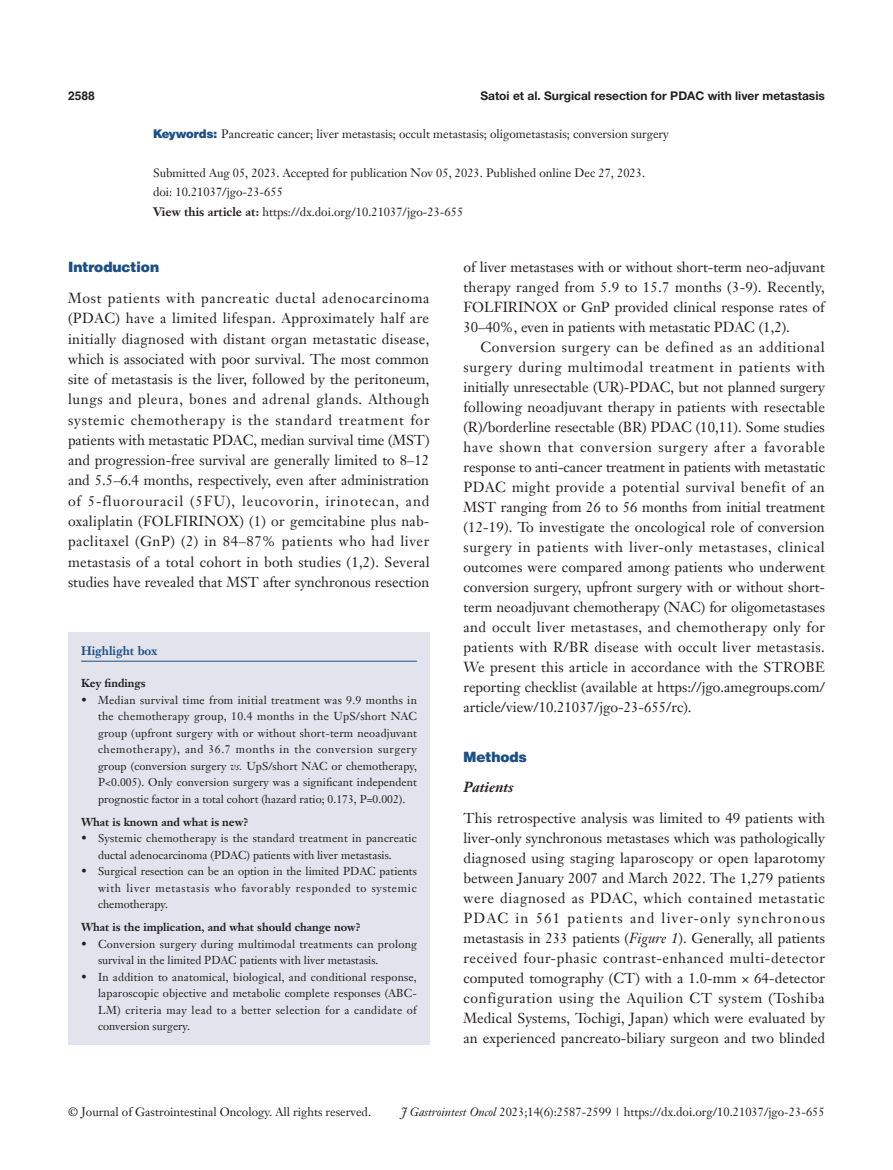
<style>
.page{position:relative;width:893px;height:1170px;background:#fff}
.page>*{position:absolute;margin:0;border:0;box-sizing:border-box;transform-origin:0 0}
.t1{font:14.25px/20px "Janson Text LT";color:#231f20;text-align:justify}
._1ji-zhengti{font:900 14.25px "Helvetica";color:#1c5085}
._2ji-6_5{font:italic 700 14.25px "Janson Text LT";color:#231f20}
._1ji-6_5{font:900 14.25px "Helvetica";color:#1c5085}
.A-Keywords{font:12px "Janson Text LT";color:#231f20}
.A-time{font:12px "Janson Text LT";color:#231f20}
.A-View_this_article{font:12px "Janson Text LT";color:#231f20}
.t2{font:700 12px "Helvetica Neue LT Pro";color:#231f20}
.A-doi{font:12px "Janson Text LT";color:#231f20}
.Cite{font:700 12px "Janson Text LT";color:#1c5085}
.t3{font:700 12px "Helvetica";color:#231f20}
.Cite-2{font:11.25px/16.5px "Janson Text LT";letter-spacing:.005em;color:#231f20;text-align:justify}
.Cite-3{font:700 11.25px "Janson Text LT";color:#231f20}
.s1{font-family:"Helvetica AME";color:#1c5085}
.s2{font-weight:700}
.s3{font-style:italic}
</style>
<div class="page">
<div style="left:68px;top:631px;width:362px;height:413px;background:#e2e3ec"></div>
<hr style="left:81px;top:660px;width:336px;height:1px;background:#1c5085">
<p class="t3" style="left:68px;top:88px;width:28px">2588</p>
<p class="t2" style="left:480px;top:88px;width:346px">Satoi et al. Surgical resection for PDAC with liver metastasis</p>
<p class="A-Keywords" style="left:153px;top:126px;width:517px"><span class="s1">Keywords:</span> Pancreatic cancer; liver metastasis; occult metastasis; oligometastasis; conversion surgery</p>
<p class="A-time" style="left:153px;top:165px;width:494px">Submitted Aug 05, 2023. Accepted for publication Nov 05, 2023. Published online Dec 27, 2023.</p>
<p class="A-doi" style="left:153px;top:185px;width:131px">doi: 10.21037/jgo-23-655</p>
<p class="A-View_this_article" style="left:153px;top:204px;width:312px"><span class="s2">View this article at:</span> https://dx.doi.org/10.21037/jgo-23-655</p>
<p class="_1ji-zhengti" style="left:68px;top:258px;width:93px">Introduction</p>
<p class="t1" style="left:68px;top:288px;width:363px">Most patients with pancreatic ductal adenocarcinoma (PDAC) have a limited lifespan. Approximately half are initially diagnosed with distant organ metastatic disease, which is associated with poor survival. The most common site of metastasis is the liver, followed by the peritoneum, lungs and pleura, bones and adrenal glands. Although systemic chemotherapy is the standard treatment for patients with metastatic PDAC, median survival time (MST) and progression-free survival are generally limited to 8–12 and 5.5–6.4 months, respectively, even after administration of 5-fluorouracil (5FU), leucovorin, irinotecan, and oxaliplatin (FOLFIRINOX) (1) or gemcitabine plus nab&shy;paclitaxel (GnP) (2) in 84–87% patients who had liver metastasis of a total cohort in both studies (1,2). Several studies have revealed that MST after synchronous resection</p>
<p class="Cite" style="left:81px;top:643px;width:78px">Highlight box</p>
<p class="Cite-3" style="left:81px;top:676px;width:66px">Key findings</p>
<p class="Cite-2" style="left:98px;top:691px;width:321px;text-indent:-17px">• Median survival time from initial treatment was 9.9 months in the chemotherapy group, 10.4 months in the UpS/short NAC group (upfront surgery with or without short-term neoadjuvant chemotherapy), and 36.7 months in the conversion surgery group (conversion surgery <span class="s3">vs.</span> UpS/short NAC or chemotherapy, P&lt;0.005). Only conversion surgery was a significant independent prognostic factor in a total cohort (hazard ratio; 0.173, P=0.002).</p>
<p class="Cite-3" style="left:81px;top:814px;width:169px">What is known and what is new?</p>
<p class="Cite-2" style="left:98px;top:829px;width:320px;text-indent:-17px">• Systemic chemotherapy is the standard treatment in pancreatic ductal adenocarcinoma (PDAC) patients with liver metastasis.</p>
<p class="Cite-2" style="left:98px;top:862px;width:320px;text-indent:-17px">• Surgical resection can be an option in the limited PDAC patients with liver metastasis who favorably responded to systemic chemotherapy.</p>
<p class="Cite-3" style="left:81px;top:919px;width:281px">What is the implication, and what should change now?</p>
<p class="Cite-2" style="left:98px;top:935px;width:321px;text-indent:-17px">• Conversion surgery during multimodal treatments can prolong survival in the limited PDAC patients with liver metastasis.</p>
<p class="Cite-2" style="left:98px;top:968px;width:320px;text-indent:-17px">• In addition to anatomical, biological, and conditional response, laparoscopic objective and metabolic complete responses (ABC-LM) criteria may lead to a better selection for a candidate of conversion surgery.</p>
<p class="t1" style="left:463px;top:257px;width:363px">of liver metastases with or without short-term neo-adjuvant therapy ranged from 5.9 to 15.7 months (3-9). Recently, FOLFIRINOX or GnP provided clinical response rates of 30–40%, even in patients with metastatic PDAC (1,2).</p>
<p class="t1" style="left:463px;top:337px;width:363px;text-indent:17px">Conversion surgery can be defined as an additional surgery during multimodal treatment in patients with initially unresectable (UR)-PDAC, but not planned surgery following neoadjuvant therapy in patients with resectable (R)/borderline resectable (BR) PDAC (10,11). Some studies have shown that conversion surgery after a favorable response to anti-cancer treatment in patients with metastatic PDAC might provide a potential survival benefit of an MST ranging from 26 to 56 months from initial treatment (12-19). To investigate the oncological role of conversion surgery in patients with liver-only metastases, clinical outcomes were compared among patients who underwent conversion surgery, upfront surgery with or without short&shy;term neoadjuvant chemotherapy (NAC) for oligometastases and occult liver metastases, and chemotherapy only for patients with R/BR disease with occult liver metastasis.<br>We present this article in accordance with the STROBE reporting checklist (available at https://jgo.amegroups.com/ article/view/10.21037/jgo-23-655/rc).</p>
<p class="_1ji-6_5" style="left:463px;top:747px;width:65px">Methods</p>
<p class="_2ji-6_5" style="left:463px;top:778px;width:51px">Patients</p>
<p class="t1" style="left:463px;top:807px;width:363px">This retrospective analysis was limited to 49 patients with liver-only synchronous metastases which was pathologically diagnosed using staging laparoscopy or open laparotomy between January 2007 and March 2022. The 1,279 patients were diagnosed as PDAC, which contained metastatic PDAC in 561 patients and liver-only synchronous metastasis in 233 patients (<span class="s3">Figure 1</span>). Generally, all patients received four-phasic contrast-enhanced multi-detector computed tomography (CT) with a 1.0-mm × 64-detector configuration using the Aquilion CT system (Toshiba Medical Systems, Tochigi, Japan) which were evaluated by an experienced pancreato-biliary surgeon and two blinded</p>
<p class="A-Keywords" style="left:68px;top:1104px;width:304px">© Journal of Gastrointestinal Oncology. All rights reserved.</p>
<p class="A-Keywords" style="left:401px;top:1104px;width:425px"><span class="s3">J Gastrointest Oncol</span> 2023;14(6):2587-2599 | https://dx.doi.org/10.21037/jgo-23-655</p>
</div>
